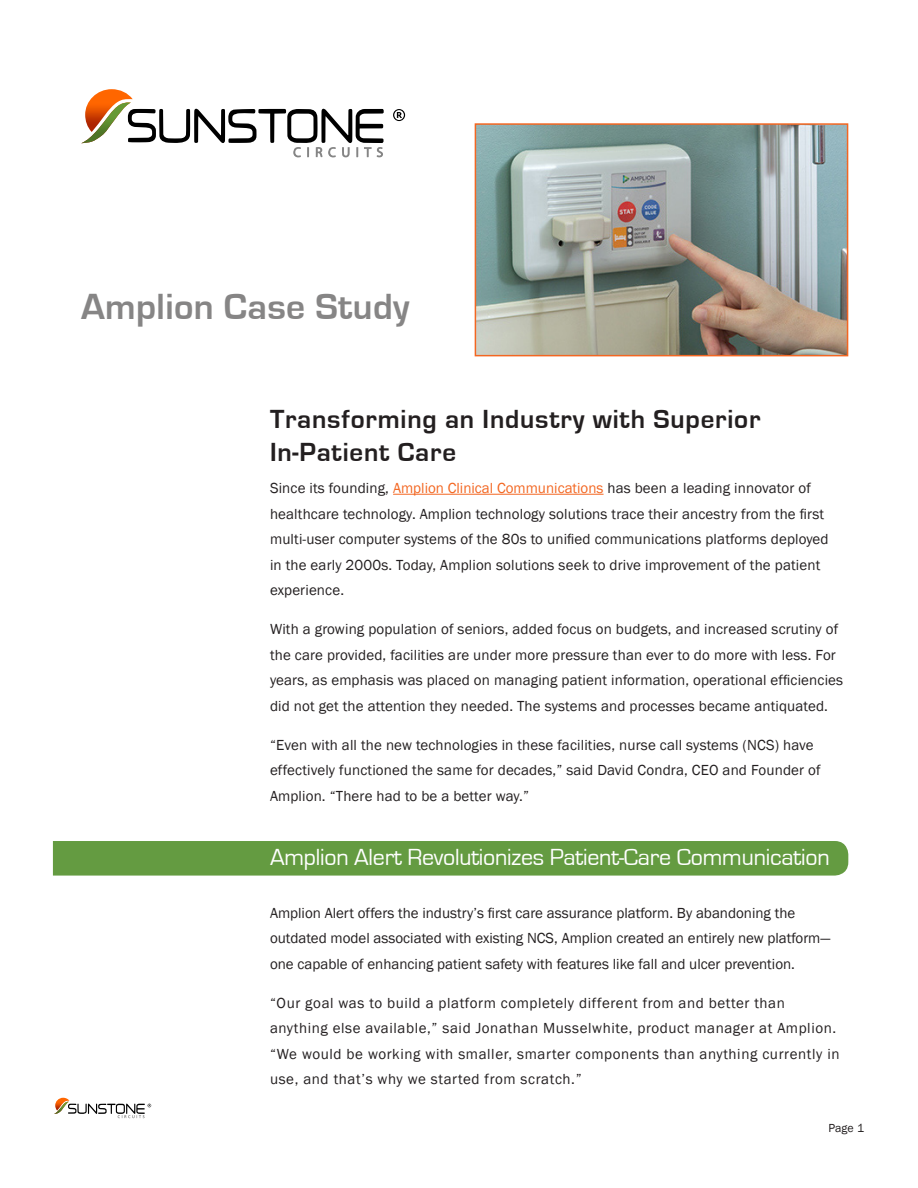
<style>
.page{position:relative;width:918px;height:1188px;background:#fff}
.page>*{position:absolute;margin:0;border:0;box-sizing:border-box;transform-origin:0 0}
.t1{font:700 37.5px "Eurostile";letter-spacing:.01em;color:#868585}
.t2{font:700 27px/33px "Eurostile";letter-spacing:.03em;color:#231f20}
.t3{font:24px "Eurostile";letter-spacing:-.01em;color:#fff}
.t4{font:15px/25.5px "Franklin Gothic";letter-spacing:.01em;color:#231f20}
.t5{font:15px/25.5px "Franklin Gothic";letter-spacing:.04em;color:#231f20}
.t6{font:12px "Franklin Gothic";color:#231f20}
.s1{color:#f36621}
</style>
<div class="page">
<img style="left:69px;top:1104px;width:75px;height:10px">
<img style="left:118px;top:1115px;width:27px;height:3px">
<img style="left:56px;top:1098px;width:13px;height:4px">
<img style="left:54px;top:1102px;width:15px;height:12px">
<div style="left:22px;top:841px;width:826px;height:35px;background:#649b41;border-radius:14px"></div>
<div style="left:0;top:805px;width:53px;height:132px;background:#fff;border-radius:18px"></div>
<hr style="left:393px;top:494px;width:211px;height:1px;background:#f36621">
<img style="left:133px;top:109px;width:249px;height:34px">
<img style="left:293px;top:147px;width:90px;height:10px">
<img style="left:89px;top:89px;width:44px;height:54px">
<img style="left:82px;top:102px;width:49px;height:41px">
<svg style="left:393px;top:109px;width:12px;height:12px"></svg>
<img style="left:478px;top:126px;width:367px;height:227px">
<div style="left:475px;top:123px;width:373px;height:233px;border:2px solid #f36621"></div>
<p class="t1" style="left:81px;top:286px;width:330px">Amplion Case Study</p>
<p class="t2" style="left:270px;top:403px;width:492px">Transforming an Industry with Superior<br>In-Patient Care</p>
<p class="t4" style="left:270px;top:476px;width:560px">Since its founding, <span class="s1">Amplion Clinical Communications</span> has been a leading innovator of healthcare technology. Amplion technology solutions trace their ancestry from the first multi-user computer systems of the 80s to unified communications platforms deployed in the early 2000s. Today, Amplion solutions seek to drive improvement of the patient experience.</p>
<p class="t4" style="left:270px;top:617px;width:575px">With a growing population of seniors, added focus on budgets, and increased scrutiny of the care provided, facilities are under more pressure than ever to do more with less. For years, as emphasis was placed on managing patient information, operational efficiencies did not get the attention they needed. The systems and processes became antiquated.</p>
<p class="t4" style="left:270px;top:732px;width:552px">“Even with all the new technologies in these facilities, nurse call systems (NCS) have effectively functioned the same for decades,” said David Condra, CEO and Founder of<br>Amplion. “There had to be a better way.”</p>
<p class="t3" style="left:270px;top:844px;width:561px">Amplion Alert Revolutionizes Patient-Care Communication</p>
<p class="t4" style="left:270px;top:900px;width:562px">Amplion Alert offers the industry’s first care assurance platform. By abandoning the outdated model associated with existing NCS, Amplion created an entirely new platform— one capable of enhancing patient safety with features like fall and ulcer prevention.</p>
<p class="t5" style="left:270px;top:990px;width:571px">“Our goal was to build a platform completely different from and better than anything else available,” said Jonathan Musselwhite, product manager at Amplion. “We would be working with smaller, smarter components than anything currently in use, and that’s why we started from scratch.”</p>
<p class="t6" style="left:828px;top:1121px;width:37px">Page 1</p>
</div>
